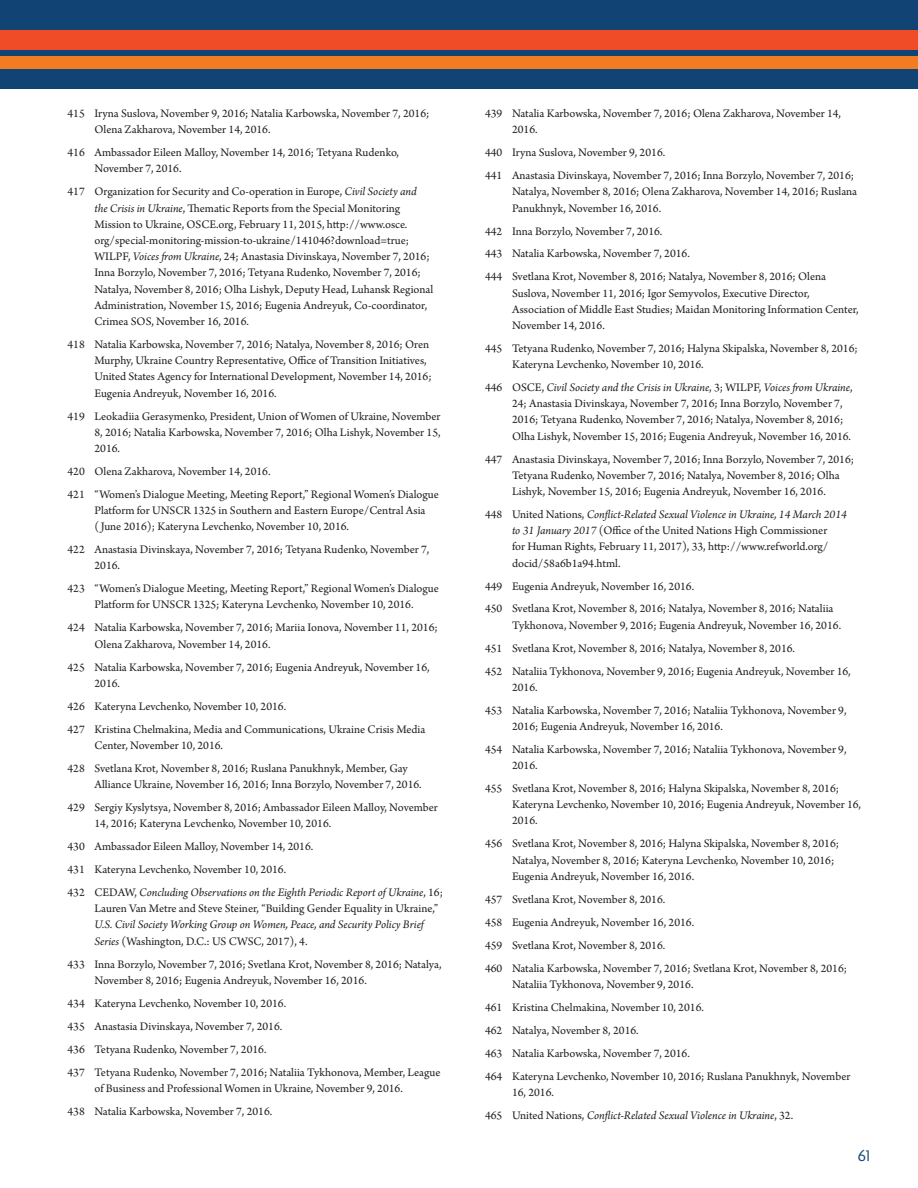
<style>
.page{position:relative;width:918px;height:1188px;background:#fff}
.page>*{position:absolute;margin:0;border:0;box-sizing:border-box;transform-origin:0 0}
.t1{font:16.5px "Adderville ITC Std";color:#114374}
.t2{font:12.15px/16.2px "Arno Pro";color:#231f20}
.t3{font:italic 12.15px/16.2px "Arno Pro";letter-spacing:-.005em;color:#231f20}
.s1{font-style:italic}
.s2{font-style:normal}
</style>
<div class="page">
<div style="left:0;top:0;width:918px;height:89px;background:#114374"></div>
<div style="left:0;top:30px;width:918px;height:20px;background:#f04c28"></div>
<div style="left:0;top:56px;width:918px;height:13px;background:#f37b22"></div>
<p class="t2" style="left:94px;top:106px;width:336px;text-indent:-27px">415 Iryna Suslova, November 9, 2016; Natalia Karbowska, November 7, 2016;<br>Olena Zakharova, November 14, 2016.</p>
<p class="t2" style="left:94px;top:145px;width:306px;text-indent:-27px">416 Ambassador Eileen Malloy, November 14, 2016; Tetyana Rudenko,<br>November 7, 2016.</p>
<p class="t2" style="left:94px;top:184px;width:340px;text-indent:-27px">417 Organization for Security and Co-operation in Europe, <span class="s1">Civil Society and<br>the Crisis in Ukraine</span>, Thematic Reports from the Special Monitoring Mission to Ukraine, OSCE.org, February 11, 2015, http://www.osce. org/special-monitoring-mission-to-ukraine/141046?download=true; WILPF, <span class="s1">Voices from Ukraine</span>, 24; Anastasia Divinskaya, November 7, 2016; Inna Borzylo, November 7, 2016; Tetyana Rudenko, November 7, 2016; Natalya, November 8, 2016; Olha Lishyk, Deputy Head, Luhansk Regional Administration, November 15, 2016; Eugenia Andreyuk, Co-coordinator, Crimea SOS, November 16, 2016.</p>
<p class="t2" style="left:94px;top:337px;width:339px;text-indent:-27px">418 Natalia Karbowska, November 7, 2016; Natalya, November 8, 2016; Oren Murphy, Ukraine Country Representative, Office of Transition Initiatives, United States Agency for International Development, November 14, 2016; Eugenia Andreyuk, November 16, 2016.</p>
<p class="t2" style="left:94px;top:408px;width:348px;text-align:justify;text-indent:-27px">419 Leokadiia Gerasymenko, President, Union of Women of Ukraine, November 8, 2016; Natalia Karbowska, November 7, 2016; Olha Lishyk, November 15, 2016.</p>
<p class="t2" style="left:68px;top:460px;width:373px;line-height:23px">420 Olena Zakharova, November 14, 2016.<br>421 “Women’s Dialogue Meeting, Meeting Report,” Regional Women’s Dialogue</p>
<p class="t2" style="left:94px;top:503px;width:333px">Platform for UNSCR 1325 in Southern and Eastern Europe/Central Asia (June 2016); Kateryna Levchenko, November 10, 2016.</p>
<p class="t2" style="left:94px;top:542px;width:336px;text-indent:-27px">422 Anastasia Divinskaya, November 7, 2016; Tetyana Rudenko, November 7,<br>2016.</p>
<p class="t2" style="left:68px;top:581px;width:373px;text-align:center">423 “Women’s Dialogue Meeting, Meeting Report,” Regional Women’s Dialogue<br>Platform for UNSCR 1325; Kateryna Levchenko, November 10, 2016.</p>
<p class="t2" style="left:94px;top:620px;width:345px;text-indent:-27px">424 Natalia Karbowska, November 7, 2016; Mariia Ionova, November 11, 2016;<br>Olena Zakharova, November 14, 2016.</p>
<p class="t2" style="left:94px;top:659px;width:337px;text-indent:-27px">425 Natalia Karbowska, November 7, 2016; Eugenia Andreyuk, November 16,<br>2016.</p>
<p class="t2" style="left:68px;top:695px;width:359px;line-height:23px">426 Kateryna Levchenko, November 10, 2016.<br>427 Kristina Chelmakina, Media and Communications, Ukraine Crisis Media</p>
<p class="t2" style="left:68px;top:734px;width:342px;line-height:23px;text-indent:27px">Center, November 10, 2016.<br>428 Svetlana Krot, November 8, 2016; Ruslana Panukhnyk, Member, Gay</p>
<p class="t2" style="left:68px;top:774px;width:372px;line-height:23px;text-indent:27px">Alliance Ukraine, November 16, 2016; Inna Borzylo, November 7, 2016.<br>429 Sergiy Kyslytsya, November 8, 2016; Ambassador Eileen Malloy, November</p>
<p class="t2" style="left:68px;top:813px;width:377px;line-height:23px;text-indent:27px">14, 2016; Kateryna Levchenko, November 10, 2016.<br>430 Ambassador Eileen Malloy, November 14, 2016.<br>431 Kateryna Levchenko, November 10, 2016.<br>432 CEDAW, <span class="s1">Concluding Observations on the Eighth Periodic Report of Ukraine</span>, 16;</p>
<p class="t2" style="left:94px;top:901px;width:345px">Lauren Van Metre and Steve Steiner, “Building Gender Equality in Ukraine,”</p>
<p class="t3" style="left:94px;top:917px;width:331px">U.S. Civil Society Working Group on Women, Peace, and Security Policy Brief<br>Series <span class="s2">(Washington, D.C.: US CWSC, 2017), 4.</span></p>
<p class="t2" style="left:94px;top:956px;width:349px;text-indent:-27px">433 Inna Borzylo, November 7, 2016; Svetlana Krot, November 8, 2016; Natalya,<br>November 8, 2016; Eugenia Andreyuk, November 16, 2016.</p>
<p class="t2" style="left:68px;top:992px;width:375px;line-height:23px">434 Kateryna Levchenko, November 10, 2016.<br>435 Anastasia Divinskaya, November 7, 2016.<br>436 Tetyana Rudenko, November 7, 2016.<br>437 Tetyana Rudenko, November 7, 2016; Nataliia Tykhonova, Member, League</p>
<p class="t2" style="left:68px;top:1077px;width:336px;line-height:23px;text-indent:27px">of Business and Professional Women in Ukraine, November 9, 2016.<br>438 Natalia Karbowska, November 7, 2016.</p>
<p class="t2" style="left:512px;top:106px;width:331px;text-indent:-27px">439 Natalia Karbowska, November 7, 2016; Olena Zakharova, November 14,<br>2016.</p>
<p class="t2" style="left:485px;top:142px;width:371px;line-height:23px">440 Iryna Suslova, November 9, 2016.<br>441 Anastasia Divinskaya, November 7, 2016; Inna Borzylo, November 7, 2016;</p>
<p class="t2" style="left:512px;top:184px;width:347px">Natalya, November 8, 2016; Olena Zakharova, November 14, 2016; Ruslana<br>Panukhnyk, November 16, 2016.</p>
<p class="t2" style="left:485px;top:220px;width:343px;line-height:23px">442 Inna Borzylo, November 7, 2016.<br>443 Natalia Karbowska, November 7, 2016.<br>444 Svetlana Krot, November 8, 2016; Natalya, November 8, 2016; Olena</p>
<p class="t2" style="left:512px;top:286px;width:348px">Suslova, November 11, 2016; Igor Semyvolos, Executive Director,<br>Association of Middle East Studies; Maidan Monitoring Information Center,<br>November 14, 2016.</p>
<p class="t2" style="left:512px;top:341px;width:347px;text-indent:-27px">445 Tetyana Rudenko, November 7, 2016; Halyna Skipalska, November 8, 2016;<br>Kateryna Levchenko, November 10, 2016.</p>
<p class="t2" style="left:512px;top:380px;width:342px;text-indent:-27px">446 OSCE, <span class="s1">Civil Society and the Crisis in Ukraine</span>, 3; WILPF, <span class="s1">Voices from Ukraine</span>, 24; Anastasia Divinskaya, November 7, 2016; Inna Borzylo, November 7, 2016; Tetyana Rudenko, November 7, 2016; Natalya, November 8, 2016; Olha Lishyk, November 15, 2016; Eugenia Andreyuk, November 16, 2016.</p>
<p class="t2" style="left:512px;top:452px;width:344px;text-indent:-27px">447 Anastasia Divinskaya, November 7, 2016; Inna Borzylo, November 7, 2016;<br>Tetyana Rudenko, November 7, 2016; Natalya, November 8, 2016; Olha<br>Lishyk, November 15, 2016; Eugenia Andreyuk, November 16, 2016.</p>
<p class="t2" style="left:512px;top:507px;width:336px;text-indent:-27px">448 United Nations, <span class="s1">Conflict-Related Sexual Violence in Ukraine, 14 March 2014 to 31 January 2017</span> (Office of the United Nations High Commissioner<br>for Human Rights, February 11, 2017), 33, http://www.refworld.org/ docid/58a6b1a94.html.</p>
<p class="t2" style="left:485px;top:575px;width:350px;line-height:23px">449 Eugenia Andreyuk, November 16, 2016.<br>450 Svetlana Krot, November 8, 2016; Natalya, November 8, 2016; Nataliia</p>
<p class="t2" style="left:485px;top:614px;width:367px;line-height:23px;text-indent:27px">Tykhonova, November 9, 2016; Eugenia Andreyuk, November 16, 2016.<br>451 Svetlana Krot, November 8, 2016; Natalya, November 8, 2016.<br>452 Nataliia Tykhonova, November 9, 2016; Eugenia Andreyuk, November 16,</p>
<p class="t2" style="left:485px;top:676px;width:363px;line-height:23px;text-indent:27px">2016.<br>453 Natalia Karbowska, November 7, 2016; Nataliia Tykhonova, November 9,</p>
<p class="t2" style="left:485px;top:715px;width:363px;line-height:23px;text-indent:27px">2016; Eugenia Andreyuk, November 16, 2016.<br>454 Natalia Karbowska, November 7, 2016; Nataliia Tykhonova, November 9,</p>
<p class="t2" style="left:485px;top:755px;width:356px;line-height:23px;text-indent:27px">2016.<br>455 Svetlana Krot, November 8, 2016; Halyna Skipalska, November 8, 2016;</p>
<p class="t2" style="left:512px;top:797px;width:351px">Kateryna Levchenko, November 10, 2016; Eugenia Andreyuk, November 16,<br>2016.</p>
<p class="t2" style="left:512px;top:836px;width:329px;text-indent:-27px">456 Svetlana Krot, November 8, 2016; Halyna Skipalska, November 8, 2016;<br>Natalya, November 8, 2016; Kateryna Levchenko, November 10, 2016;<br>Eugenia Andreyuk, November 16, 2016.</p>
<p class="t2" style="left:485px;top:888px;width:364px;line-height:23px">457 Svetlana Krot, November 8, 2016.<br>458 Eugenia Andreyuk, November 16, 2016.<br>459 Svetlana Krot, November 8, 2016.<br>460 Natalia Karbowska, November 7, 2016; Svetlana Krot, November 8, 2016;</p>
<p class="t2" style="left:485px;top:973px;width:367px;line-height:23px;text-indent:27px">Nataliia Tykhonova, November 9, 2016.<br>461 Kristina Chelmakina, November 10, 2016.<br>462 Natalya, November 8, 2016.<br>463 Natalia Karbowska, November 7, 2016.<br>464 Kateryna Levchenko, November 10, 2016; Ruslana Panukhnyk, November</p>
<p class="t3" style="left:485px;top:1081px;width:309px;line-height:23px;text-indent:27px"><span class="s2">16, 2016.<br>465 United Nations,</span> Conflict-Related Sexual Violence in Ukraine<span class="s2">, 32.</span></p>
<h1 class="t1" style="left:858px;top:1146px;width:14px">61</h1>
</div>
